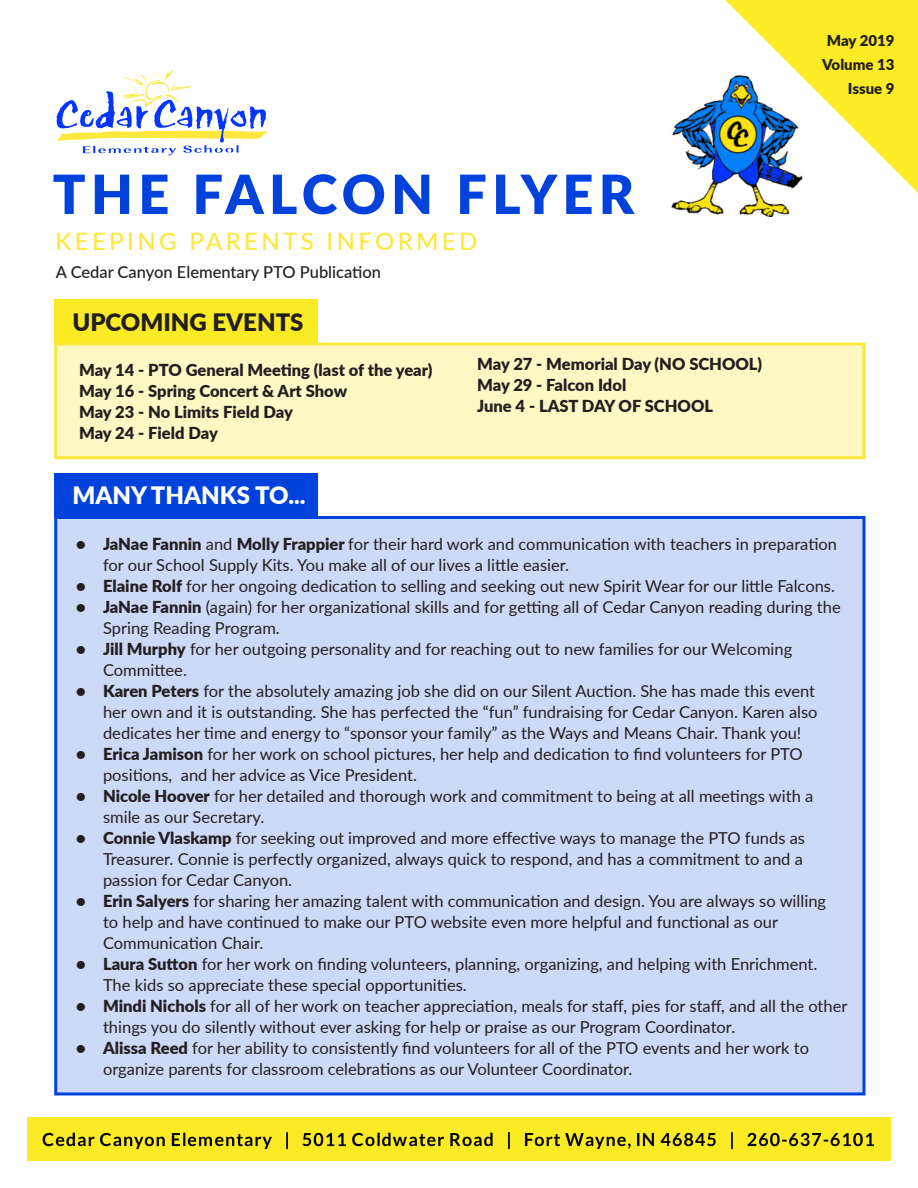
<style>
.page{position:relative;width:918px;height:1188px;background:#fff}
.page>*{position:absolute;margin:0;border:0;box-sizing:border-box;transform-origin:0 0}
.t1{font:900 54px "Lato";letter-spacing:.1em;color:#0042db}
.t2{font:500 24px "Lato";letter-spacing:.14em;color:#fce83d}
.t3{font:900 24px "Lato";color:#fff}
.t4{font:900 24px "Lato";color:#231f20}
.t5{font:16.5px/21px "Lato";color:#231f20}
.Paragraph_Style_2{font:900 16.5px "Lato";color:#231f20}
.t6{font:500 16.5px "Lato";color:#231f20}
.t7{font:900 15px/24px "Lato";color:#231f20;text-align:right}
.s1{font-weight:900}
</style>
<div class="page">
<div style="left:27px;top:1118px;width:864px;height:43px;background:#faeb24"></div>
<svg style="left:42px;top:1133px;width:123px;height:16px"></svg>
<svg style="left:172px;top:1133px;width:100px;height:16px"></svg>
<svg style="left:286px;top:1132px;width:2px;height:17px"></svg>
<svg style="left:302px;top:1133px;width:44px;height:13px"></svg>
<svg style="left:352px;top:1133px;width:92px;height:13px"></svg>
<svg style="left:450px;top:1133px;width:43px;height:13px"></svg>
<svg style="left:508px;top:1132px;width:2px;height:17px"></svg>
<svg style="left:525px;top:1133px;width:106px;height:16px"></svg>
<svg style="left:637px;top:1133px;width:17px;height:13px"></svg>
<svg style="left:661px;top:1133px;width:55px;height:13px"></svg>
<svg style="left:731px;top:1132px;width:2px;height:17px"></svg>
<svg style="left:747px;top:1133px;width:127px;height:13px"></svg>
<img style="left:671px;top:91px;width:119px;height:125px">
<svg style="left:725px;top:0;width:193px;height:193px"></svg>
<svg style="left:56px;top:70px;width:212px;height:86px"></svg>
<div style="left:54px;top:516px;width:812px;height:579px;background:#ccd9f7;border:3px solid #0042db"></div>
<div style="left:54px;top:473px;width:264px;height:43px;background:#0042db"></div>
<div style="left:54px;top:342px;width:812px;height:117px;background:#fef8c5;border:3px solid #fce83d"></div>
<div style="left:54px;top:299px;width:264px;height:44px;background:#faeb24"></div>
<h1 class="t1" style="left:53px;top:154px;width:583px">THE FALCON FLYER</h1>
<h2 class="t2" style="left:56px;top:224px;width:423px">KEEPING PARENTS INFORMED</h2>
<p class="t6" style="left:56px;top:260px;width:327px">A Cedar Canyon Elementary PTO Publication</p>
<p class="t4" style="left:72px;top:304px;width:233px">UPCOMING EVENTS</p>
<p class="Paragraph_Style_2" style="left:79px;top:358px;width:355px">May 14 - PTO General Meeting (last of the year)</p>
<p class="Paragraph_Style_2" style="left:79px;top:379px;width:270px">May 16 - Spring Concert &amp; Art Show</p>
<p class="Paragraph_Style_2" style="left:79px;top:400px;width:215px">May 23 - No Limits Field Day</p>
<p class="Paragraph_Style_2" style="left:79px;top:421px;width:140px">May 24 - Field Day</p>
<p class="Paragraph_Style_2" style="left:477px;top:352px;width:287px">May 27 - Memorial Day (NO SCHOOL)</p>
<p class="Paragraph_Style_2" style="left:477px;top:373px;width:151px">May 29 - Falcon Idol</p>
<p class="Paragraph_Style_2" style="left:477px;top:394px;width:237px">June 4 - LAST DAY OF SCHOOL</p>
<p class="t7" style="left:827px;top:28px;width:69px">May 2019</p>
<p class="t7" style="left:822px;top:52px;width:74px">Volume 13<br>Issue 9</p>
<p class="t3" style="left:72px;top:478px;width:235px">MANY THANKS TO...</p>
<p class="t5" style="left:103px;top:532px;width:736px;text-indent:-27px"><span class="s1">• JaNae Fannin</span> and <span class="s1">Molly Frappier</span> for their hard work and communication with teachers in preparation for our School Supply Kits. You make all of our lives a little easier.</p>
<p class="t5" style="left:76px;top:574px;width:760px"><span class="s1">• Elaine Rolf</span> for her ongoing dedication to selling and seeking out new Spirit Wear for our little Falcons.</p>
<p class="t5" style="left:103px;top:595px;width:739px;text-indent:-27px"><span class="s1">• JaNae Fannin</span> (again) for her organizational skills and for getting all of Cedar Canyon reading during the<br>Spring Reading Program.</p>
<p class="t5" style="left:103px;top:637px;width:691px;text-indent:-27px"><span class="s1">• Jill Murphy</span> for her outgoing personality and for reaching out to new families for our Welcoming<br>Committee.</p>
<p class="t5" style="left:103px;top:679px;width:716px;text-indent:-27px"><span class="s1">• Karen Peters</span> for the absolutely amazing job she did on our Silent Auction. She has made this event her own and it is outstanding. She has perfected the “fun” fundraising for Cedar Canyon. Karen also dedicates her time and energy to “sponsor your family” as the Ways and Means Chair. Thank you!</p>
<p class="t5" style="left:103px;top:742px;width:701px;text-indent:-27px"><span class="s1">• Erica Jamison</span> for her work on school pictures, her help and dedication to find volunteers for PTO positions, and her advice as Vice President.</p>
<p class="t5" style="left:103px;top:784px;width:712px;text-indent:-27px"><span class="s1">• Nicole Hoover</span> for her detailed and thorough work and commitment to being at all meetings with a smile as our Secretary.</p>
<p class="t5" style="left:103px;top:826px;width:703px;text-indent:-27px"><span class="s1">• Connie Vlaskamp</span> for seeking out improved and more effective ways to manage the PTO funds as<br>Treasurer. Connie is perfectly organized, always quick to respond, and has a commitment to and a passion for Cedar Canyon.</p>
<p class="t5" style="left:103px;top:889px;width:725px;text-indent:-27px"><span class="s1">• Erin Salyers</span> for sharing her amazing talent with communication and design. You are always so willing to help and have continued to make our PTO website even more helpful and functional as our<br>Communication Chair.</p>
<p class="t5" style="left:103px;top:952px;width:716px;text-indent:-27px"><span class="s1">• Laura Sutton</span> for her work on finding volunteers, planning, organizing, and helping with Enrichment.<br>The kids so appreciate these special opportunities.</p>
<p class="t5" style="left:103px;top:994px;width:746px;text-indent:-27px"><span class="s1">• Mindi Nichols</span> for all of her work on teacher appreciation, meals for staff, pies for staff, and all the other things you do silently without ever asking for help or praise as our Program Coordinator.</p>
<p class="t5" style="left:103px;top:1036px;width:707px;text-indent:-27px"><span class="s1">• Alissa Reed</span> for her ability to consistently find volunteers for all of the PTO events and her work to organize parents for classroom celebrations as our Volunteer Coordinator.</p>
</div>
